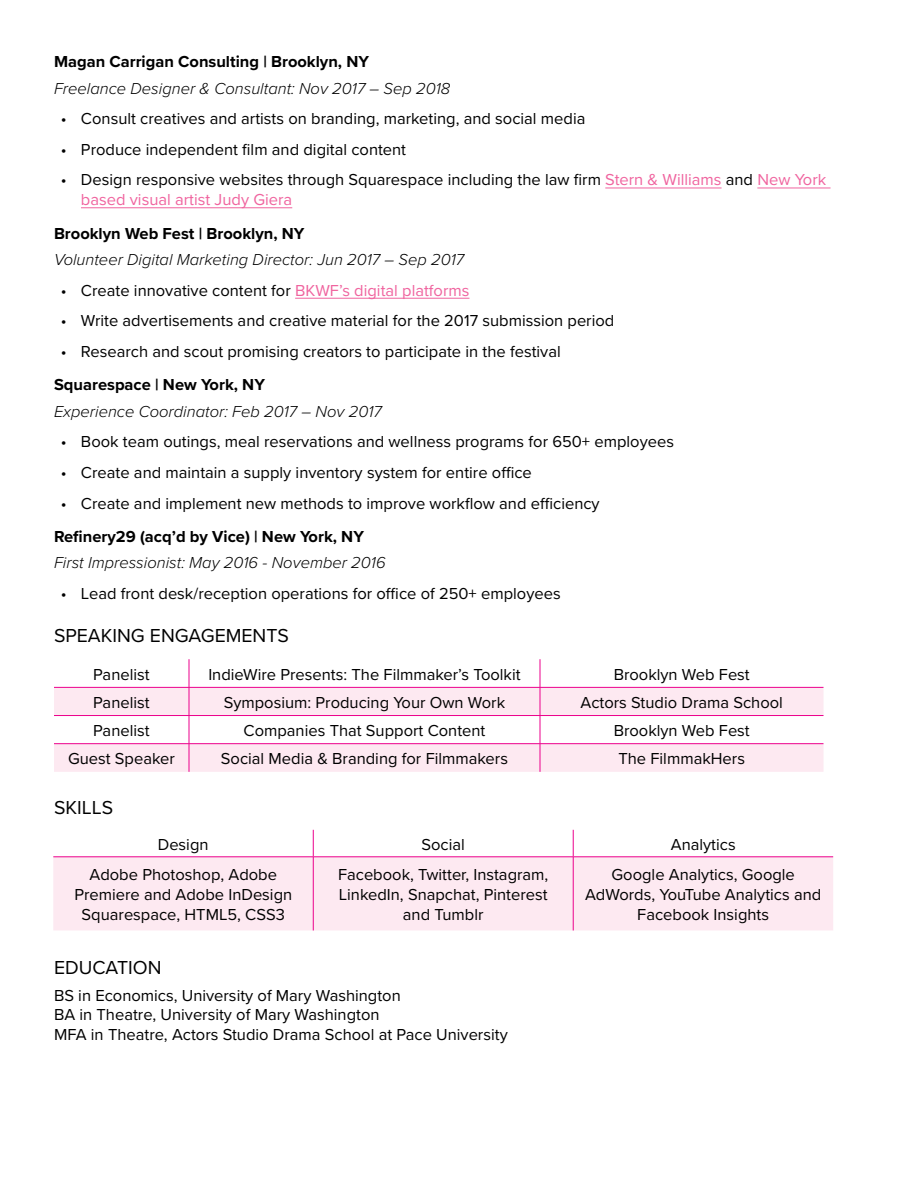
<style>
.page{position:relative;width:918px;height:1188px;background:#fff}
.page>*{position:absolute;margin:0;border:0;box-sizing:border-box;transform-origin:0 0}
.t1{font:19.5px "Proxima Nova";color:#000}
.t2{font:16.5px/19.8px "Proxima Nova";color:#000;text-align:center}
.t3{font:italic 300 16.5px "Proxima Nova";color:#000}
.t4{font:700 16.5px "Proxima Nova";color:#000}
.s1{color:#f0649f}
</style>
<div class="page">
<hr style="left:605px;top:188px;width:117px;height:1px;background:#f0649f">
<hr style="left:757px;top:188px;width:74px;height:1px;background:#f0649f">
<hr style="left:81px;top:207px;width:211px;height:1px;background:#f0649f">
<hr style="left:295px;top:298px;width:174px;height:1px;background:#f0649f">
<svg style="left:54px;top:688px;width:770px;height:84px;fill:#fde9f1"></svg>
<hr style="left:54px;top:687px;width:135px;height:1px;background:#ec008c">
<hr style="left:189px;top:687px;width:351px;height:1px;background:#ec008c">
<hr style="left:540px;top:687px;width:284px;height:1px;background:#ec008c">
<hr style="left:54px;top:715px;width:135px;height:1px;background:#ec008c">
<hr style="left:189px;top:715px;width:351px;height:1px;background:#ec008c">
<hr style="left:540px;top:715px;width:284px;height:1px;background:#ec008c">
<hr style="left:54px;top:743px;width:135px;height:1px;background:#ec008c">
<hr style="left:189px;top:743px;width:351px;height:1px;background:#ec008c">
<svg style="left:189px;top:659px;width:1px;height:113px"></svg>
<hr style="left:540px;top:743px;width:284px;height:1px;background:#ec008c">
<svg style="left:540px;top:659px;width:1px;height:113px"></svg>
<div style="left:53px;top:858px;width:780px;height:72px;background:#fde9f1"></div>
<svg style="left:313px;top:830px;width:1px;height:27px"></svg>
<svg style="left:573px;top:830px;width:1px;height:27px"></svg>
<hr style="left:53px;top:857px;width:260px;height:1px;background:#ec008c">
<hr style="left:313px;top:857px;width:260px;height:1px;background:#ec008c">
<hr style="left:573px;top:857px;width:260px;height:1px;background:#ec008c">
<hr style="left:313px;top:857px;width:1px;height:73px;background:#ec008c">
<hr style="left:573px;top:857px;width:1px;height:73px;background:#ec008c">
<p class="t4" style="left:54px;top:49px;width:317px">Magan Carrigan Consulting | Brooklyn, NY</p>
<p class="t3" style="left:54px;top:76px;width:398px">Freelance Designer &amp; Consultant: Nov 2017 – Sep 2018</p>
<p class="t2" style="left:61px;top:108px;width:526px">• Consult creatives and artists on branding, marketing, and social media</p>
<p class="t2" style="left:61px;top:139px;width:347px">• Produce independent film and digital content</p>
<p class="t2" style="left:81px;top:169px;width:747px;text-align:left;text-indent:-20px">• Design responsive websites through Squarespace including the law firm <span class="s1">Stern &amp; Williams</span> and <span class="s1">New York based visual artist Judy Giera</span></p>
<p class="t4" style="left:54px;top:221px;width:252px">Brooklyn Web Fest | Brooklyn, NY</p>
<p class="t3" style="left:54px;top:247px;width:412px">Volunteer Digital Marketing Director: Jun 2017 – Sep 2017</p>
<p class="t2" style="left:61px;top:280px;width:410px">• Create innovative content for <span class="s1">BKWF’s digital platforms</span></p>
<p class="t2" style="left:61px;top:310px;width:555px">• Write advertisements and creative material for the 2017 submission period</p>
<p class="t2" style="left:61px;top:341px;width:501px">• Research and scout promising creators to participate in the festival</p>
<p class="t4" style="left:54px;top:372px;width:213px">Squarespace | New York, NY</p>
<p class="t3" style="left:54px;top:399px;width:329px">Experience Coordinator: Feb 2017 – Nov 2017</p>
<p class="t2" style="left:61px;top:431px;width:615px">• Book team outings, meal reservations and wellness programs for 650+ employees</p>
<p class="t2" style="left:61px;top:462px;width:473px">• Create and maintain a supply inventory system for entire office</p>
<p class="t2" style="left:61px;top:492px;width:540px">• Create and implement new methods to improve workflow and efficiency</p>
<p class="t4" style="left:54px;top:524px;width:311px">Refinery29 (acq’d by Vice) | New York, NY</p>
<p class="t3" style="left:54px;top:551px;width:333px">First Impressionist: May 2016 - November 2016</p>
<p class="t2" style="left:61px;top:583px;width:501px">• Lead front desk/reception operations for office of 250+ employees</p>
<p class="t1" style="left:54px;top:621px;width:236px">SPEAKING ENGAGEMENTS</p>
<p class="t2" style="left:93px;top:664px;width:58px">Panelist</p>
<p class="t2" style="left:208px;top:664px;width:314px">IndieWire Presents: The Filmmaker’s Toolkit</p>
<p class="t2" style="left:614px;top:664px;width:138px">Brooklyn Web Fest</p>
<p class="t2" style="left:93px;top:692px;width:58px">Panelist</p>
<p class="t2" style="left:224px;top:692px;width:283px">Symposium: Producing Your Own Work</p>
<p class="t2" style="left:581px;top:692px;width:204px">Actors Studio Drama School</p>
<p class="t2" style="left:93px;top:720px;width:58px">Panelist</p>
<p class="t2" style="left:244px;top:720px;width:243px">Companies That Support Content</p>
<p class="t2" style="left:614px;top:720px;width:138px">Brooklyn Web Fest</p>
<p class="t2" style="left:68px;top:748px;width:108px">Guest Speaker</p>
<p class="t2" style="left:221px;top:748px;width:289px">Social Media &amp; Branding for Filmmakers</p>
<p class="t2" style="left:618px;top:748px;width:128px">The FilmmakHers</p>
<p class="t1" style="left:54px;top:793px;width:61px">SKILLS</p>
<p class="t2" style="left:158px;top:834px;width:52px">Design</p>
<p class="t2" style="left:422px;top:834px;width:45px">Social</p>
<p class="t2" style="left:671px;top:834px;width:66px">Analytics</p>
<p class="t2" style="left:74px;top:864px;width:219px">Adobe Photoshop, Adobe<br>Premiere and Adobe InDesign<br>Squarespace, HTML5, CSS3</p>
<p class="t2" style="left:338px;top:864px;width:212px">Facebook, Twitter, Instagram,<br>LinkedIn, Snapchat, Pinterest and Tumblr</p>
<p class="t2" style="left:585px;top:864px;width:238px">Google Analytics, Google<br>AdWords, YouTube Analytics and<br>Facebook Insights</p>
<p class="t1" style="left:54px;top:953px;width:109px">EDUCATION</p>
<p class="t2" style="left:54px;top:984px;width:455px;text-align:left">BS in Economics, University of Mary Washington<br>BA in Theatre, University of Mary Washington<br>MFA in Theatre, Actors Studio Drama School at Pace University</p>
</div>
